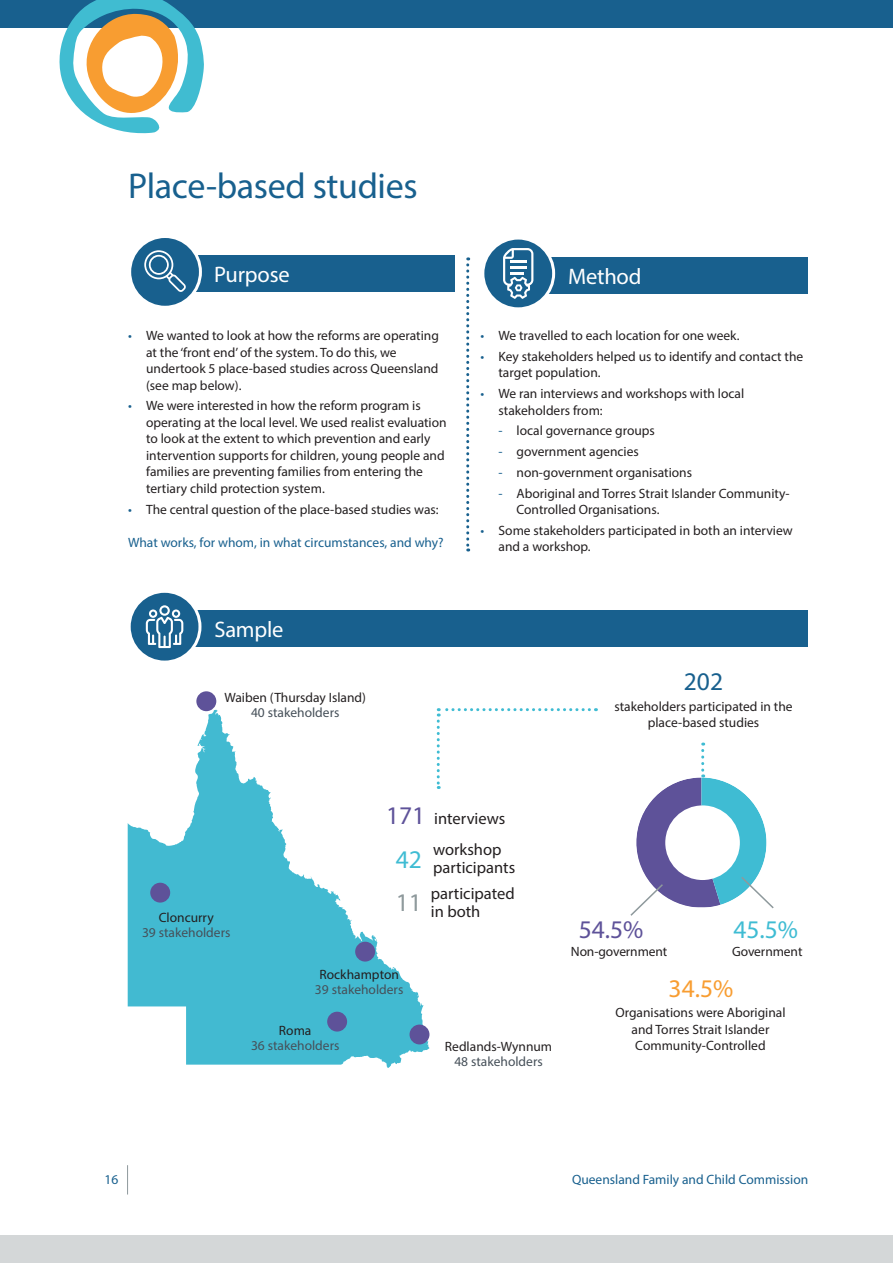
<style>
.page{position:relative;width:893px;height:1263px;background:#fff}
.page>*{position:absolute;margin:0;border:0;box-sizing:border-box;transform-origin:0 0}
.Heading_1{font:36px "Myriad Pro";letter-spacing:-.01em;color:#18608e}
.t1{font:25.5px "Myriad Pro";color:#5e5299}
.t2{font:25.5px "Myriad Pro";color:#3fbcd3}
.t3{font:25.5px "Myriad Pro";color:#f89d31}
.t4{font:25.5px "Myriad Pro";color:#18608e}
.Emphasis{font:25.5px "Myriad Pro";color:#8e999c}
.Heading_2{font:22.5px "Myriad Pro";letter-spacing:-.01em;color:#fff}
.Emphasis-2{font:16.5px/18px "Myriad Pro";color:#231f20}
.Emphasis-3{font:13.5px/16.5px "Myriad Pro";color:#231f20}
.Body{font:13.5px "Myriad Pro";color:#18608e}
.Emphasis-4{font:13.5px "Myriad Pro";color:#465059}
.s1{color:#18608e}
</style>
<div class="page">
<div style="left:0;top:1235px;width:893px;height:28px;background:#d4d7d8"></div>
<div style="left:0;top:0;width:893px;height:28px;background:#18608e"></div>
<svg style="left:127px;top:1165px;width:1px;height:29px"></svg>
<svg style="left:59px;top:0;width:145px;height:134px"></svg>
<svg style="left:128px;top:709px;width:301px;height:359px;fill:#42bad1"></svg>
<div style="left:410px;top:1024px;width:19px;height:20px;background:#5e5299;border-radius:50%"></div>
<div style="left:327px;top:1012px;width:20px;height:19px;background:#5e5299;border-radius:50%"></div>
<div style="left:355px;top:942px;width:20px;height:19px;background:#5e5299;border-radius:50%"></div>
<div style="left:196px;top:691px;width:20px;height:20px;background:#5e5299;border-radius:50%"></div>
<div style="left:150px;top:883px;width:20px;height:19px;background:#5e5299;border-radius:50%"></div>
<div style="left:176px;top:610px;width:632px;height:37px;background:#18608e"></div>
<div style="left:129px;top:591px;width:71px;height:71px;background:#18608e;border-radius:50%"></div>
<div style="left:128px;top:590px;width:73px;height:74px;border:3px solid #fff;border-radius:50%"></div>
<svg style="left:146px;top:605px;width:37px;height:43px"></svg>
<svg style="left:466px;top:257px;width:3px;height:294px"></svg>
<svg style="left:437px;top:708px;width:152px;height:81px"></svg>
<svg style="left:630px;top:742px;width:144px;height:174px"></svg>
<div style="left:176px;top:255px;width:279px;height:37px;background:#18608e"></div>
<div style="left:130px;top:236px;width:70px;height:71px;background:#18608e;border-radius:50%"></div>
<div style="left:128px;top:235px;width:74px;height:74px;border:3px solid #fff;border-radius:50%"></div>
<svg style="left:144px;top:250px;width:42px;height:42px"></svg>
<div style="left:530px;top:257px;width:278px;height:36px;background:#18608e"></div>
<div style="left:483px;top:238px;width:71px;height:71px;background:#18608e;border-radius:50%"></div>
<div style="left:481px;top:237px;width:74px;height:73px;border:3px solid #fff;border-radius:50%"></div>
<svg style="left:503px;top:248px;width:30px;height:51px"></svg>
<p class="Heading_1" style="left:128px;top:164px;width:291px">Place-based studies</p>
<p class="Heading_2" style="left:214px;top:261px;width:77px">Purpose</p>
<p class="Heading_2" style="left:568px;top:262px;width:75px">Method</p>
<p class="Emphasis-3" style="left:146px;top:327px;width:294px;text-indent:-18px"><span class="s1">•</span> We wanted to look at how the reforms are operating at the ‘front end’ of the system. To do this, we undertook 5 place-based studies across Queensland (see map below).</p>
<p class="Emphasis-3" style="left:146px;top:397px;width:302px;text-indent:-18px"><span class="s1">•</span> We were interested in how the reform program is operating at the local level. We used realist evaluation to look at the extent to which prevention and early intervention supports for children, young people and families are preventing families from entering the tertiary child protection system.</p>
<p class="Emphasis-3" style="left:128px;top:501px;width:312px"><span class="s1">•</span> The central question of the place-based studies was:</p>
<p class="Body" style="left:128px;top:534px;width:317px">What works, for whom, in what circumstances, and why?</p>
<p class="Heading_2" style="left:214px;top:616px;width:71px">Sample</p>
<p class="Emphasis-3" style="left:224px;top:689px;width:143px">Waiben (Thursday Island)</p>
<p class="Emphasis-4" style="left:251px;top:704px;width:90px">40 stakeholders</p>
<p class="Emphasis-3" style="left:480px;top:327px;width:260px"><span class="s1">•</span> We travelled to each location for one week.</p>
<p class="Emphasis-3" style="left:498px;top:348px;width:306px;text-indent:-18px"><span class="s1">•</span> Key stakeholders helped us to identify and contact the target population.</p>
<p class="Emphasis-3" style="left:498px;top:385px;width:247px;text-indent:-18px"><span class="s1">•</span> We ran interviews and workshops with local stakeholders from:</p>
<p class="Emphasis-3" style="left:498px;top:422px;width:158px"><span class="s1">-</span> local governance groups</p>
<p class="Emphasis-3" style="left:498px;top:443px;width:142px"><span class="s1">-</span> government agencies</p>
<p class="Emphasis-3" style="left:498px;top:464px;width:195px"><span class="s1">-</span> non-government organisations</p>
<p class="Emphasis-3" style="left:516px;top:485px;width:274px;text-indent:-18px"><span class="s1">-</span> Aboriginal and Torres Strait Islander Community-<br>Controlled Organisations.</p>
<p class="Emphasis-3" style="left:498px;top:522px;width:296px;text-indent:-18px"><span class="s1">•</span> Some stakeholders participated in both an interview and a workshop.</p>
<p class="t4" style="left:684px;top:665px;width:41px">202</p>
<p class="Emphasis-3" style="left:614px;top:698px;width:180px;text-align:center">stakeholders participated in the place-based studies</p>
<p class="Emphasis-3" style="left:159px;top:909px;width:56px">Cloncurry</p>
<p class="Emphasis-4" style="left:142px;top:924px;width:90px">39 stakeholders</p>
<p class="t1" style="left:386px;top:800px;width:41px">171</p>
<p class="Emphasis-2" style="left:434px;top:809px;width:73px">interviews</p>
<p class="Emphasis-2" style="left:433px;top:841px;width:70px">workshop</p>
<p class="t2" style="left:396px;top:844px;width:28px">42</p>
<p class="Emphasis-2" style="left:433px;top:859px;width:84px">participants</p>
<p class="Emphasis-2" style="left:431px;top:884px;width:85px">participated in both</p>
<p class="Emphasis" style="left:396px;top:886px;width:28px">11</p>
<p class="Emphasis-3" style="left:319px;top:966px;width:81px">Rockhampton</p>
<p class="Emphasis-4" style="left:315px;top:981px;width:90px">39 stakeholders</p>
<p class="Emphasis-3" style="left:279px;top:1022px;width:34px">Roma</p>
<p class="Emphasis-4" style="left:251px;top:1037px;width:90px">36 stakeholders</p>
<p class="Emphasis-3" style="left:445px;top:1038px;width:109px">Redlands-Wynnum</p>
<p class="Emphasis-4" style="left:454px;top:1053px;width:90px">48 stakeholders</p>
<p class="t1" style="left:579px;top:913px;width:66px">54.5%</p>
<p class="Emphasis-3" style="left:571px;top:943px;width:98px">Non-government</p>
<p class="t2" style="left:733px;top:913px;width:66px">45.5%</p>
<p class="Emphasis-3" style="left:732px;top:943px;width:72px">Government</p>
<p class="t3" style="left:669px;top:973px;width:66px">34.5%</p>
<p class="Emphasis-3" style="left:615px;top:1004px;width:172px;text-align:center">Organisations were Aboriginal and Torres Strait Islander<br>Community-Controlled</p>
<p class="Body" style="left:105px;top:1171px;width:15px">16</p>
<p class="Body" style="left:572px;top:1171px;width:238px">Queensland Family and Child Commission</p>
</div>
